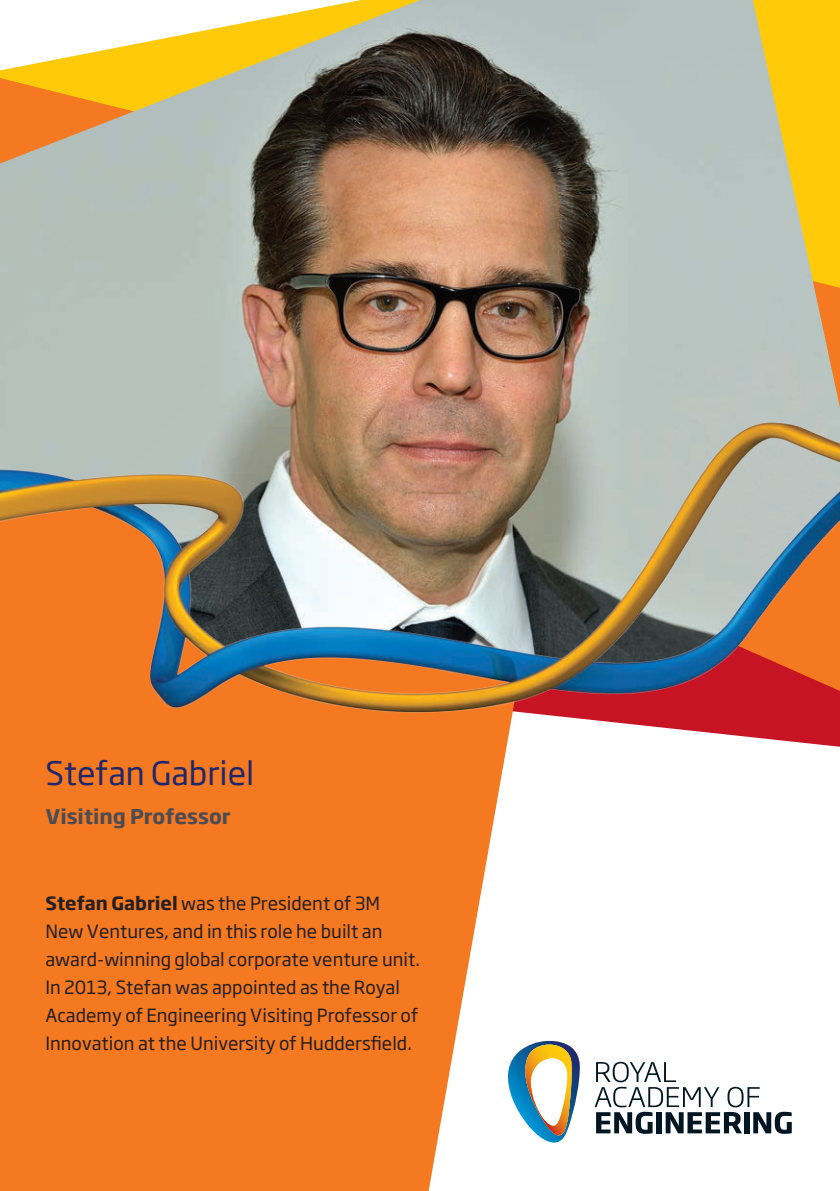
<style>
.page{position:relative;width:840px;height:1191px;background:#fff}
.page>*{position:absolute;margin:0;border:0;box-sizing:border-box;transform-origin:0 0}
.t1{font:32px "Soho Gothic Pro";color:#1f286c}
.t2{font:700 20px "Soho Gothic Pro";color:#4d4c54}
.t3{font:18px/28px "Soho Gothic Pro";color:#231f20}
.s1{font-weight:700}
</style>
<div class="page">
<svg style="left:0;top:737px;width:839px;height:454px;fill:#f47921"></svg>
<img style="left:0;top:0;width:839px;height:380px">
<img style="left:0;top:380px;width:839px;height:357px">
<svg style="left:594px;top:1061px;width:197px;height:72px"></svg>
<svg style="left:507px;top:1041px;width:73px;height:101px"></svg>
<h1 class="t1" style="left:45px;top:748px;width:210px">Stefan Gabriel</h1>
<p class="t2" style="left:45px;top:801px;width:187px">Visiting Professor</p>
<p class="t3" style="left:45px;top:888px;width:376px"><span class="s1">Stefan Gabriel</span> was the President of 3M New Ventures, and in this role he built an award-winning global corporate venture unit.<br>In 2013, Stefan was appointed as the Royal Academy of Engineering Visiting Professor of Innovation at the University of Huddersfield.</p>
</div>
